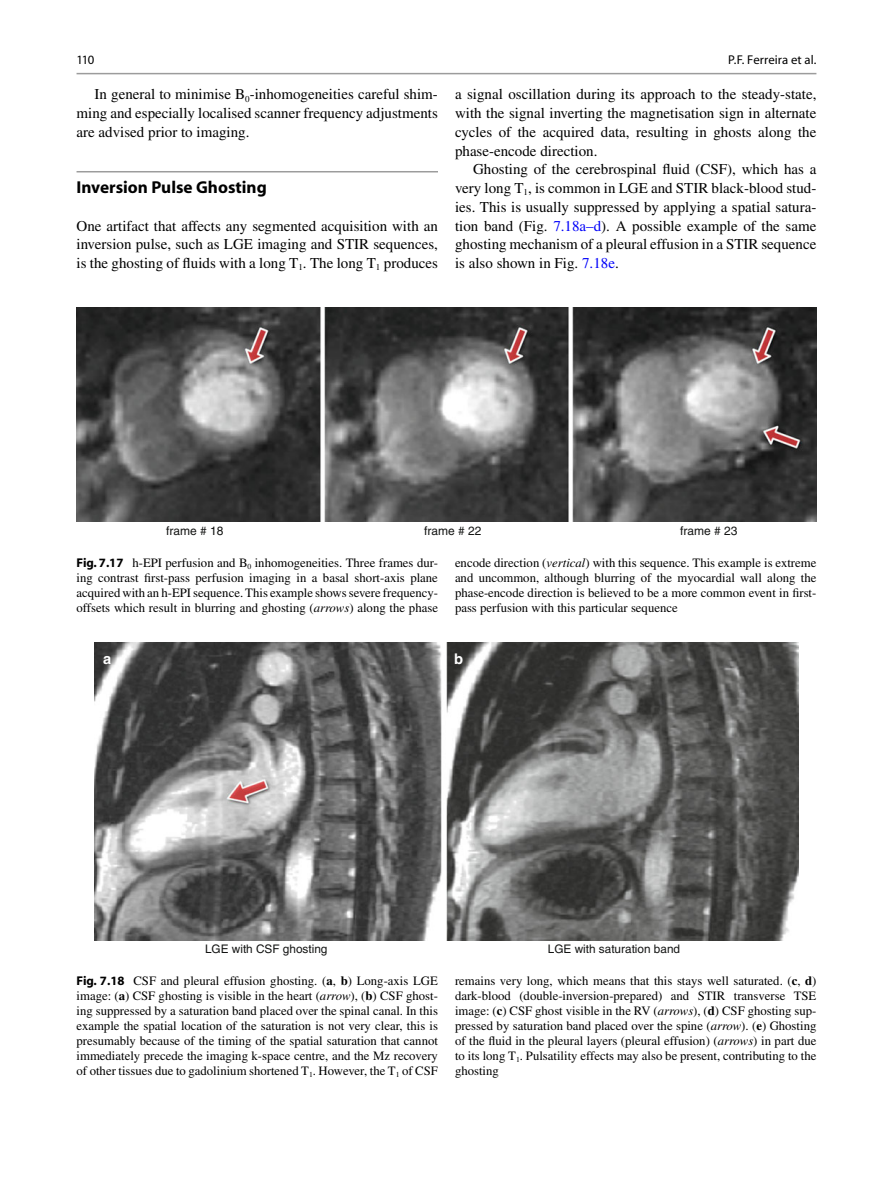
<style>
.page{position:relative;width:893px;height:1187px;background:#fff}
.page>*{position:absolute;margin:0;border:0;box-sizing:border-box;transform-origin:0 0}
.t1{font:700 17.25px "Gvhpqn Sbvpxk Myriad";color:#000}
.t2{font:15px/18.8px "Csdcgj Fjlhfb Times";color:#000;text-align:justify}
.t3{font:700 14.7px "Wtxsjr Pmgpgh Helvetica";color:#fff}
.t4{font:12.75px/15px "Csdcgj Fjlhfb Times";color:#000;text-align:justify}
.t5{font:12.75px "Mcdvtk Qywsjx Myriad";letter-spacing:.005em;color:#000}
.t6{font:12px "Nxkjfj Fsfbpr Helvetica";color:#131413}
.t7{font:11.85px "Nxkjfj Fsfbpr Helvetica";color:#131413}
.s1{color:#0000fa}
.s2{font-family:"Gvhpqn Sbvpxk Myriad";font-weight:700}
.s3{font-family:"Cffhjf Kyqbhw Times";font-style:italic}
.s4{font-family:"Dglxcq Pxqmjw Times";font-weight:700}
</style>
<div class="page">
<hr style="left:77px;top:171px;width:361px;height:1px;background:#9c9c9c">
<img style="left:77px;top:307px;width:739px;height:214px">
<img style="left:95px;top:642px;width:703px;height:298px">
<hr style="left:77px;top:73px;width:739px;height:1px;background:#9c9c9c">
<p class="t5" style="left:77px;top:55px;width:19px">110</p>
<p class="t2" style="left:77px;top:86px;width:363px;text-indent:18px">In general to minimise B<sub>0</sub>-inhomogeneities careful shim&shy;ming and especially localised scanner frequency adjustments are advised prior to imaging.</p>
<h1 class="t1" style="left:77px;top:181px;width:192px">Inversion Pulse Ghosting</h1>
<p class="t2" style="left:77px;top:218px;width:363px">One artifact that affects any segmented acquisition with an inversion pulse, such as LGE imaging and STIR sequences, is the ghosting of fluids with a long T <sub>1</sub> . The long T <sub>1</sub> produces</p>
<p class="t5" style="left:728px;top:55px;width:90px">P.F. Ferreira et al.</p>
<p class="t2" style="left:455px;top:86px;width:363px">a signal oscillation during its approach to the steady- state, with the signal inverting the magnetisation sign in alternate cycles of the acquired data, resulting in ghosts along the phase-encode direction.</p>
<p class="t2" style="left:455px;top:161px;width:363px;text-indent:18px">Ghosting of the cerebrospinal fluid (CSF), which has a very long T <sub>1</sub> , is common in LGE and STIR black-blood stud&shy;ies. This is usually suppressed by applying a spatial satura&shy;tion band (Fig. <span class="s1">7.18a–d</span> ). A possible example of the same ghosting mechanism of a pleural effusion in a STIR sequence is also shown in Fig. <span class="s1">7.18e</span> .</p>
<p class="t6" style="left:166px;top:526px;width:59px">frame # 18</p>
<p class="t6" style="left:424px;top:526px;width:59px">frame # 22</p>
<p class="t6" style="left:680px;top:526px;width:59px">frame # 23</p>
<p class="t4" style="left:77px;top:556px;width:363px"><span class="s2">Fig. 7.17</span> h-EPI perfusion and B<sub>0</sub> inhomogeneities. Three frames dur&shy;ing contrast first-pass perfusion imaging in a basal short-axis plane acquired with an h-EPI sequence. This example shows severe frequency&shy;offsets which result in blurring and ghosting ( <span class="s3">arrows</span> ) along the phase</p>
<p class="t4" style="left:455px;top:556px;width:363px">encode direction ( <span class="s3">vertical</span> ) with this sequence. This example is extreme and uncommon, although blurring of the myocardial wall along the phase-encode direction is believed to be a more common event in first&shy;pass perfusion with this particular sequence</p>
<p class="t3" style="left:103px;top:652px;width:10px">a</p>
<p class="t3" style="left:454px;top:652px;width:11px">b</p>
<p class="t7" style="left:205px;top:944px;width:124px">LGE with CSF ghosting</p>
<p class="t7" style="left:548px;top:944px;width:134px">LGE with saturation band</p>
<p class="t4" style="left:77px;top:974px;width:363px"><span class="s2">Fig. 7.18</span> CSF and pleural effusion ghosting. ( <span class="s4">a</span> , <span class="s4">b</span> ) Long-axis LGE image: ( <span class="s4">a</span> ) CSF ghosting is visible in the heart ( <span class="s3">arrow</span> ), ( <span class="s4">b</span> ) CSF ghost&shy;ing suppressed by a saturation band placed over the spinal canal. In this example the spatial location of the saturation is not very clear, this is presumably because of the timing of the spatial saturation that cannot immediately precede the imaging k-space centre, and the Mz recovery of other tissues due to gadolinium shortened T <sub>1</sub> . However, the T <sub>1</sub> of CSF</p>
<p class="t4" style="left:455px;top:974px;width:363px">remains very long, which means that this stays well saturated. ( <span class="s4">c</span> , <span class="s4">d</span> ) dark-blood (double-inversion-prepared) and STIR transverse TSE image: ( <span class="s4">c</span> ) CSF ghost visible in the RV ( <span class="s3">arrows</span> ), ( <span class="s4">d</span> ) CSF ghosting sup&shy;pressed by saturation band placed over the spine ( <span class="s3">arrow</span> ). ( <span class="s4">e</span> ) Ghosting of the fluid in the pleural layers (pleural effusion) ( <span class="s3">arrows</span> ) in part due to its long T <sub>1</sub> . Pulsatility effects may also be present, contributing to the ghosting</p>
</div>
